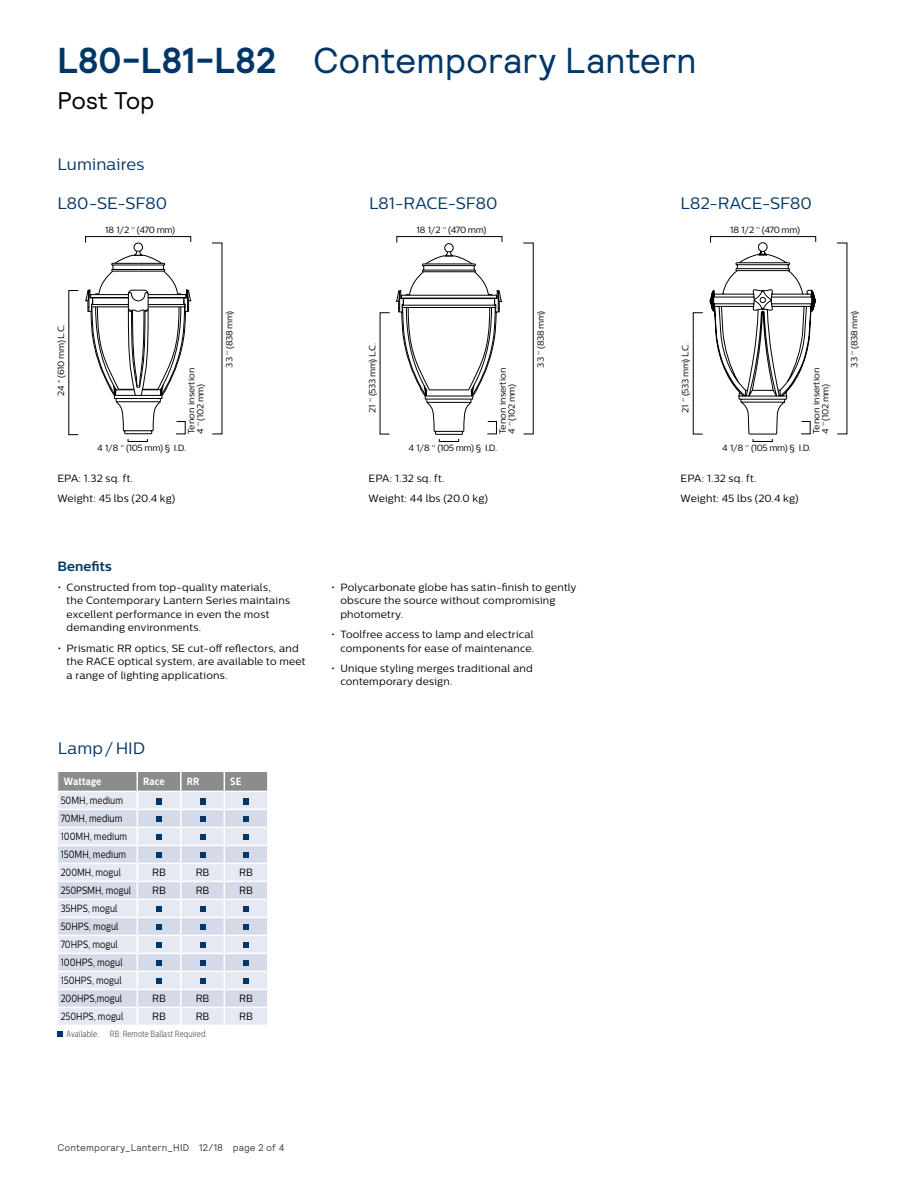
<style>
.page{position:relative;width:918px;height:1188px;background:#fff}
.page>*{position:absolute;margin:0;border:0;box-sizing:border-box;transform-origin:0 0}
.t1{font:36px "Relative";letter-spacing:-.005em;color:#003768}
.t2{font:24px "Relative";letter-spacing:-.005em;color:#000}
.t3{font:16.5px "Centrale Sans";letter-spacing:.005em;color:#003768}
.t4{font:700 13.5px "Centrale Sans";letter-spacing:.01em;color:#003768}
.t5{font:10.5px/13.5px "Centrale Sans";letter-spacing:.015em;color:#000}
.t6{font:10.5px/18px "Centrale Sans";letter-spacing:.015em;color:#000;scale:.8 1}
.t7{font:10.5px "Centrale Sans";letter-spacing:.015em;color:#000;scale:.94 1}
.t8{font:700 10.5px "Centrale Sans Cnd";letter-spacing:.015em;color:#fff}
.t9{font:9.75px "Relative";letter-spacing:.015em;color:#464547}
.t10{font:9px "Centrale Sans";letter-spacing:-.04em;color:#000}
.t11{font:9px/9px "Centrale Sans";color:#000}
.t12{font:300 9px "Centrale Sans Cnd";letter-spacing:.01em;color:#464547;scale:.91 1}
.t13{font:4.65px "Helvetica";color:#000}
.s1{font-weight:700}
</style>
<div class="page">
<svg style="left:395px;top:236px;width:107px;height:199px"></svg>
<div style="left:487px;top:421px;width:10px;height:13px;border:1px solid #000"></div>
<div style="left:439px;top:439px;width:20px;height:3px;border:1px solid #000"></div>
<svg style="left:710px;top:236px;width:106px;height:198px"></svg>
<div style="left:753px;top:439px;width:20px;height:3px;border:1px solid #000"></div>
<svg style="left:85px;top:236px;width:107px;height:199px"></svg>
<div style="left:128px;top:439px;width:20px;height:3px;border:1px solid #000"></div>
<svg style="left:57px;top:772px;width:211px;height:253px;background:#d7dbe5"></svg>
<svg style="left:57px;top:1031px;width:6px;height:6px"></svg>
<h1 class="t1" style="left:57px;top:37px;width:641px"><span class="s1">L80-L81-L82</span> Contemporary Lantern</h1>
<h2 class="t2" style="left:57px;top:85px;width:99px">Post Top</h2>
<h3 class="t3" style="left:57px;top:155px;width:88px">Luminaires</h3>
<h3 class="t3" style="left:57px;top:194px;width:111px">L80-SE-SF80</h3>
<p class="t10" style="left:105px;top:225px;width:72px">18 1/2 ‘‘ (470 mm)</p>
<h3 class="t3" style="left:369px;top:194px;width:130px">L81-RACE-SF80</h3>
<p class="t10" style="left:416px;top:225px;width:72px">18 1/2 ‘‘ (470 mm)</p>
<h3 class="t3" style="left:681px;top:194px;width:133px">L82-RACE-SF80</h3>
<p class="t10" style="left:730px;top:225px;width:72px">18 1/2 ‘‘ (470 mm)</p>
<p class="t10" style="left:56px;top:396px;width:73px;rotate:-90deg">24 ‘‘ (610 mm) L.C.</p>
<p class="t11" style="left:187px;top:434px;width:68px;rotate:-90deg">Tenon insertion<br>4 ‘‘ (102 mm)</p>
<p class="t10" style="left:97px;top:443px;width:90px">4 1/8 ‘‘ (105 mm) § I.D.</p>
<p class="t5" style="left:57px;top:468px;width:120px;line-height:20.2px">EPA: 1.32 sq. ft.<br>Weight: 45 lbs (20.4 kg)</p>
<p class="t10" style="left:224px;top:368px;width:58px;rotate:-90deg">33 ‘‘ (838 mm)</p>
<p class="t13" style="left:228px;top:311px;width:8px">FG</p>
<p class="t4" style="left:57px;top:558px;width:56px">Benefits</p>
<p class="t5" style="left:67px;top:580px;width:225px;text-indent:-9px">• Constructed from top-quality materials, the Contemporary Lantern Series maintains excellent performance in even the most demanding environments.</p>
<p class="t5" style="left:67px;top:641px;width:240px;text-indent:-9px">• Prismatic RR optics, SE cut-off reflectors, and the RACE optical system, are available to meet a range of lighting applications.</p>
<h3 class="t3" style="left:58px;top:738px;width:89px">Lamp/HID</h3>
<p class="t8" style="left:64px;top:775px;width:39px">Wattage</p>
<p class="t8" style="left:143px;top:775px;width:23px">Race</p>
<p class="t8" style="left:187px;top:775px;width:14px">RR</p>
<p class="t8" style="left:230px;top:775px;width:13px">SE</p>
<p class="t6" style="left:61px;top:791px;width:85px">50MH, medium<br>70MH, medium<br>100MH, medium<br>150MH, medium<br>200MH, mogul</p>
<p class="t7" style="left:152px;top:866px;width:16px">RB</p>
<p class="t7" style="left:196px;top:866px;width:16px">RB</p>
<p class="t7" style="left:239px;top:866px;width:16px">RB</p>
<p class="t6" style="left:61px;top:881px;width:89px">250PSMH, mogul</p>
<p class="t7" style="left:152px;top:884px;width:16px">RB</p>
<p class="t7" style="left:196px;top:884px;width:16px">RB</p>
<p class="t7" style="left:239px;top:884px;width:16px">RB</p>
<p class="t6" style="left:61px;top:899px;width:79px">35HPS, mogul<br>50HPS, mogul<br>70HPS, mogul<br>100HPS, mogul<br>150HPS, mogul<br>200HPS,mogul</p>
<p class="t7" style="left:152px;top:992px;width:16px">RB</p>
<p class="t7" style="left:196px;top:992px;width:16px">RB</p>
<p class="t7" style="left:239px;top:992px;width:16px">RB</p>
<p class="t6" style="left:61px;top:1007px;width:80px">250HPS, mogul</p>
<p class="t7" style="left:152px;top:1010px;width:16px">RB</p>
<p class="t7" style="left:196px;top:1010px;width:16px">RB</p>
<p class="t7" style="left:239px;top:1010px;width:16px">RB</p>
<p class="t12" style="left:63px;top:1028px;width:160px">: Available. RB: Remote Ballast Required.</p>
<p class="t10" style="left:367px;top:413px;width:72px;rotate:-90deg">21 ‘‘ (533 mm) L.C.</p>
<p class="t11" style="left:498px;top:434px;width:68px;rotate:-90deg">Tenon insertion<br>4 ‘‘ (102 mm)</p>
<p class="t10" style="left:409px;top:443px;width:90px">4 1/8 ‘‘ (105 mm) § I.D.</p>
<p class="t5" style="left:369px;top:468px;width:121px;line-height:20.2px">EPA: 1.32 sq. ft.<br>Weight: 44 lbs (20.0 kg)</p>
<p class="t10" style="left:535px;top:368px;width:58px;rotate:-90deg">33 ‘‘ (838 mm)</p>
<p class="t5" style="left:340px;top:580px;width:238px;text-indent:-9px">• Polycarbonate globe has satin-finish to gently obscure the source without compromising photometry.</p>
<p class="t5" style="left:331px;top:627px;width:205px;text-align:right">• Toolfree access to lamp and electrical components for ease of maintenance.</p>
<p class="t5" style="left:340px;top:661px;width:194px;text-indent:-9px">• Unique styling merges traditional and contemporary design.</p>
<p class="t10" style="left:680px;top:413px;width:72px;rotate:-90deg">21 ‘‘ (533 mm) L.C.</p>
<p class="t11" style="left:812px;top:434px;width:68px;rotate:-90deg">Tenon insertion<br>4 ‘‘ (102 mm)</p>
<p class="t10" style="left:722px;top:443px;width:90px">4 1/8 ‘‘ (105 mm) § I.D.</p>
<p class="t5" style="left:681px;top:468px;width:120px;line-height:20.2px">EPA: 1.32 sq. ft.<br>Weight: 45 lbs (20.4 kg)</p>
<p class="t10" style="left:849px;top:368px;width:58px;rotate:-90deg">33 ‘‘ (838 mm)</p>
<p class="t9" style="left:57px;top:1141px;width:229px">Contemporary_Lantern_HID 12/18 page 2 of 4</p>
</div>
